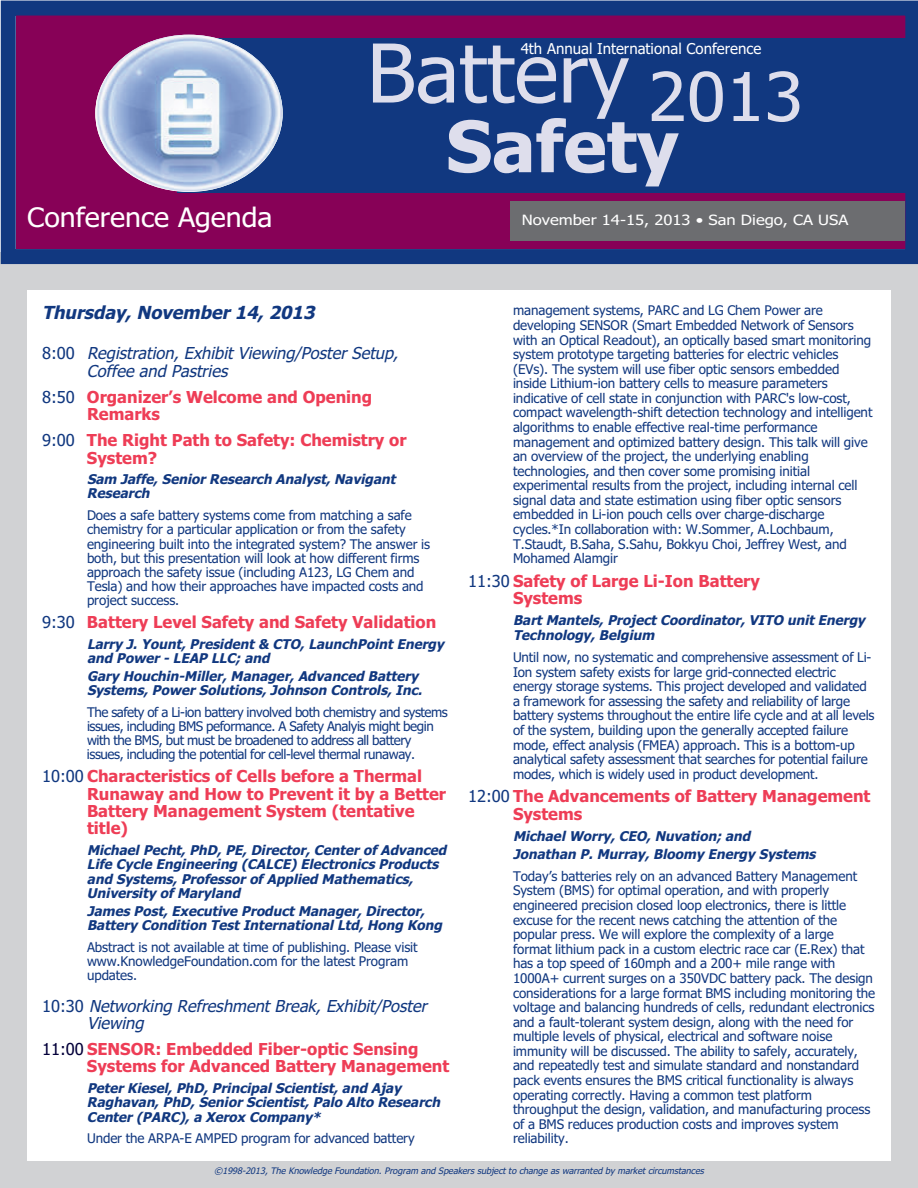
<style>
.page{position:relative;width:918px;height:1188px;background:#fff}
.page>*{position:absolute;margin:0;border:0;box-sizing:border-box;transform-origin:0 0}
.t1{font:81.15px "Tahoma";color:#dedeec}
.t2{font:700 70.95px "Tahoma";color:#dedeec}
.t3{font:67.2px "Tahoma";color:#dedeec;scale:1.06 1}
.t4{font:26.85px "Tahoma";color:#fff;scale:1.06 1}
.t5{font:italic 700 18px "Tahoma";color:#113880}
.t6{font:700 16.5px/17.4px "Tahoma";color:#ee3d56}
.t7{font:italic 16.5px/17.4px "Tahoma";color:#113880}
.t8{font:15px "Tahoma";color:#fff}
.t9{font:14.25px "Tahoma";color:#fff;scale:1.17 1}
.t10{font:italic 700 13.5px/14.4px "Tahoma";color:#113880}
.t11{font:13.35px/14.5px "Tahoma";letter-spacing:-.005em;color:#113880}
.t12{font:13.35px/14.2px "Tahoma";letter-spacing:-.035em;color:#113880}
.t13{font:italic 9px "Tahoma";color:#113880}
.s1{font-weight:400;color:#113880}
.s2{font-style:normal}
.s3{font-weight:400;color:#04003a}
</style>
<div class="page">
<div style="left:0;top:253px;width:918px;height:935px;background:#d1d2d4"></div>
<div style="left:27px;top:290px;width:864px;height:871px;background:#fff"></div>
<svg style="left:1px;top:1px;width:917px;height:263px;background:#601364"></svg>
<div style="left:178px;top:38px;width:728px;height:154px;background:#113880"></div>
<img style="left:95px;top:35px;width:188px;height:157px;border-radius:50%">
<div style="left:510px;top:201px;width:395px;height:40px;background:#6c6d70"></div>
<p class="t8" style="left:521px;top:40px;width:242px">4th Annual International Conference</p>
<h1 class="t1" style="left:367px;top:27px;width:264px">Battery</h1>
<h2 class="t2" style="left:446px;top:106px;width:234px">Safety</h2>
<h3 class="t3" style="left:648px;top:59px;width:148px">2013</h3>
<h3 class="t4" style="left:27px;top:202px;width:233px">Conference Agenda</h3>
<p class="t9" style="left:522px;top:212px;width:281px">November 14-15, 2013 • San Diego, CA USA</p>
<p class="t11" style="left:513px;top:304px;width:361px">management systems, PARC and LG Chem Power are developing SENSOR (Smart Embedded Network of Sensors with an Optical Readout), an optically based smart monitoring system prototype targeting batteries for electric vehicles (EVs). The system will use fiber optic sensors embedded inside Lithium-ion battery cells to measure parameters indicative of cell state in conjunction with PARC's low-cost, compact wavelength-shift detection technology and intelligent algorithms to enable effective real-time performance management and optimized battery design. This talk will give an overview of the project, the underlying enabling technologies, and then cover some promising initial experimental results from the project, including internal cell signal data and state estimation using fiber optic sensors embedded in Li-ion pouch cells over charge-discharge cycles.*In collaboration with: W.Sommer, A.Lochbaum, T.Staudt, B.Saha, S.Sahu, Bokkyu Choi, Jeffrey West, and Mohamed Alamgir</p>
<p class="t6" style="left:513px;top:572px;width:248px;text-indent:-45px"><span class="s1">11:30</span> Safety of Large Li-Ion Battery<br>Systems</p>
<p class="t10" style="left:513px;top:613px;width:354px">Bart Mantels, Project Coordinator, VITO unit Energy<br>Technology, Belgium</p>
<p class="t11" style="left:513px;top:650px;width:363px">Until now, no systematic and comprehensive assessment of Li-Ion system safety exists for large grid-connected electric energy storage systems. This project developed and validated a framework for assessing the safety and reliability of large battery systems throughout the entire life cycle and at all levels of the system, building upon the generally accepted failure mode, effect analysis (FMEA) approach. This is a bottom-up analytical safety assessment that searches for potential failure modes, which is widely used in product development.</p>
<p class="t6" style="left:513px;top:788px;width:359px;text-indent:-45px"><span class="s1">12:00</span> The Advancements of Battery Management<br>Systems</p>
<p class="t10" style="left:513px;top:827px;width:308px;line-height:18px">Michael Worry, CEO, Nuvation; and<br>Jonathan P. Murray, Bloomy Energy Systems</p>
<p class="t11" style="left:513px;top:869px;width:364px">Today’s batteries rely on an advanced Battery Management System (BMS) for optimal operation, and with properly engineered precision closed loop electronics, there is little excuse for the recent news catching the attention of the popular press. We will explore the complexity of a large format lithium pack in a custom electric race car (E.Rex) that has a top speed of 160mph and a 200+ mile range with 1000A+ current surges on a 350VDC battery pack. The design considerations for a large format BMS including monitoring the voltage and balancing hundreds of cells, redundant electronics and a fault-tolerant system design, along with the need for multiple levels of physical, electrical and software noise immunity will be discussed. The ability to safely, accurately, and repeatedly test and simulate standard and nonstandard pack events ensures the BMS critical functionality is always operating correctly. Having a common test platform throughput the design, validation, and manufacturing process of a BMS reduces production costs and improves system reliability.</p>
<p class="t13" style="left:214px;top:1165px;width:494px">©1998-2013, The Knowledge Foundation. Program and Speakers subject to change as warranted by market circumstances</p>
<h3 class="t5" style="left:42px;top:302px;width:279px">Thursday, November 14, 2013</h3>
<p class="t7" style="left:87px;top:345px;width:317px;text-indent:-45px"><span class="s2">8 : 0 0</span> Registration, Exhibit Viewing/Poster Setup,<br>Coffee and Pastries</p>
<p class="t6" style="left:87px;top:388px;width:287px;text-indent:-45px"><span class="s1">8:50</span> Organizer’s Welcome and Opening<br>Remarks</p>
<p class="t6" style="left:87px;top:432px;width:321px;text-indent:-45px"><span class="s1">9:00</span> The Right Path to Safety: Chemistry or<br>System?</p>
<p class="t10" style="left:87px;top:472px;width:313px">Sam Jaffe, Senior Research Analyst, Navigant<br>Research</p>
<p class="t11" style="left:87px;top:508px;width:345px">Does a safe battery systems come from matching a safe chemistry for a particular application or from the safety engineering built into the integrated system? The answer is both, but this presentation will look at how different firms approach the safety issue (including A123, LG Chem and Tesla) and how their approaches have impacted costs and project success.</p>
<p class="t6" style="left:42px;top:614px;width:396px"><span class="s1">9:30</span> Battery Level Safety and Safety Validation</p>
<p class="t10" style="left:87px;top:637px;width:358px">Larry J. Yount, President &amp; CTO, LaunchPoint Energy and Power - LEAP LLC; and</p>
<p class="t10" style="left:87px;top:669px;width:340px">Gary Houchin-Miller, Manager, Advanced Battery<br>Systems, Power Solutions, Johnson Controls, Inc.</p>
<p class="t12" style="left:87px;top:705px;width:362px">The safety of a Li-ion battery involved both chemistry and systems issues, including BMS peformance. A Safety Analyis might begin with the BMS, but must be broadened to address all battery issues, including the potential for cell-level thermal runaway.</p>
<p class="t6" style="left:87px;top:768px;width:361px;text-indent:-45px"><span class="s1">10:00</span> Characteristics of Cells before a Thermal Runaway and How to Prevent it by a Better Battery Management System (tentative title)</p>
<p class="t10" style="left:87px;top:843px;width:364px">Michael Pecht, PhD, PE, Director, Center of Advanced Life Cycle Engineering (CALCE) Electronics Products and Systems, Professor of Applied Mathematics, University of Maryland</p>
<p class="t10" style="left:87px;top:904px;width:360px">James Post, Executive Product Manager, Director,<br>Battery Condition Test International Ltd, Hong Kong</p>
<p class="t11" style="left:87px;top:940px;width:332px">Abstract is not available at time of publishing. Please visit www.KnowledgeFoundation.com for the latest Program updates.</p>
<p class="t7" style="left:87px;top:997px;width:345px;text-indent:-45px"><span class="s2">1 0 : 3 0</span> Networking Refreshment Break, Exhibit/Poster<br>Viewing</p>
<p class="t6" style="left:87px;top:1041px;width:364px;text-indent:-45px"><span class="s3">11:00</span> SENSOR: Embedded Fiber-optic Sensing<br>Systems for Advanced Battery Management</p>
<p class="t10" style="left:87px;top:1081px;width:358px">Peter Kiesel, PhD, Principal Scientist, and Ajay<br>Raghavan, PhD, Senior Scientist, Palo Alto Research<br>Center (PARC), a Xerox Company *</p>
<p class="t11" style="left:87px;top:1131px;width:329px">Under the ARPA-E AMPED program for advanced battery</p>
</div>
